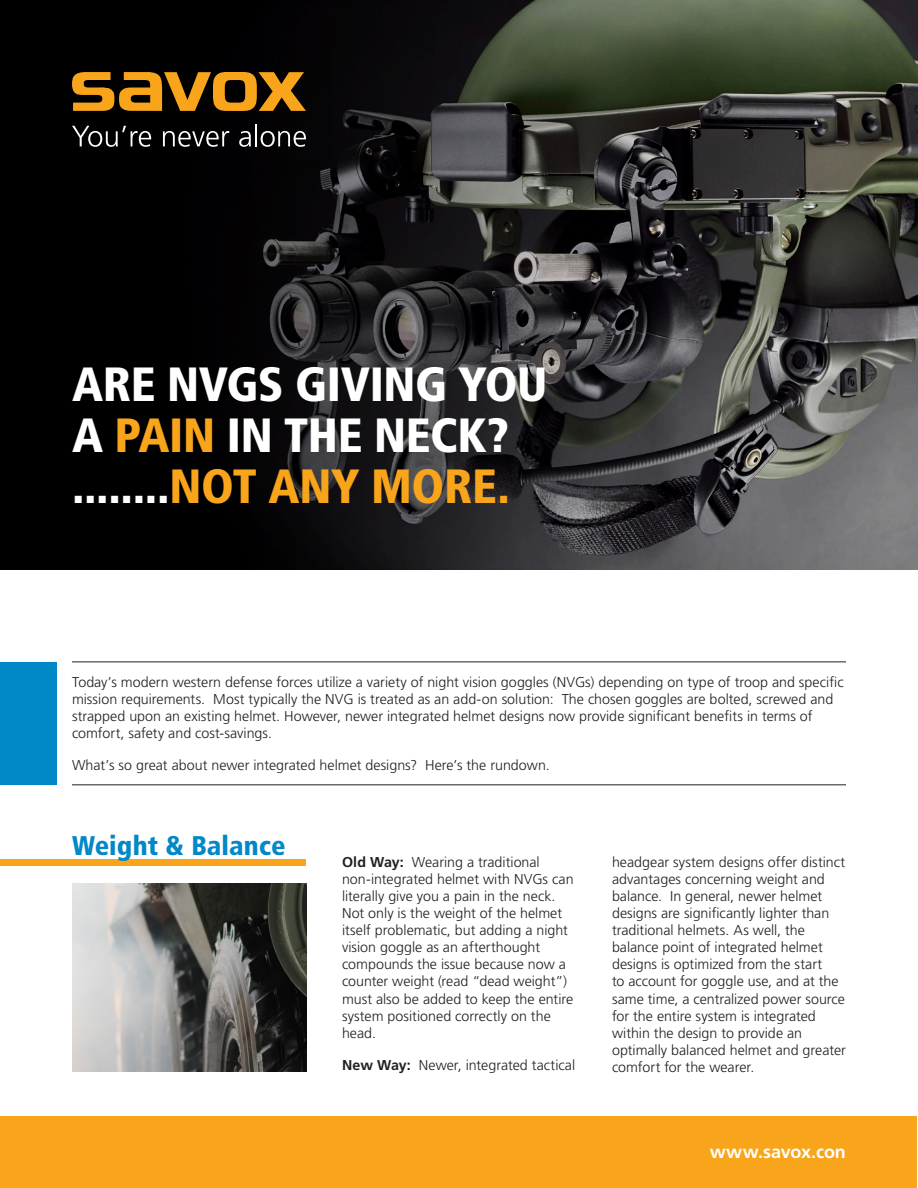
<style>
.page{position:relative;width:918px;height:1188px;background:#fff}
.page>*{position:absolute;margin:0;border:0;box-sizing:border-box;transform-origin:0 0}
.t1{font:900 condensed 48px/51px "Frutiger LT Std";letter-spacing:-.005em;color:#fff}
.t2{font:900 condensed 48px "Frutiger LT Std";letter-spacing:-.01em;color:#f9a51b}
.t3{font:900 condensed 27px "Frutiger LT Std";letter-spacing:.005em;color:#0088c7}
.BODY{font:700 18px "Frutiger LT Std";letter-spacing:-.005em;color:#fff}
.BODY-2{font:300 14.25px/17.1px "Frutiger LT Std";color:#231f20}
.s1{color:#f9a51b}
.s2{color:#fff}
.s3{font-weight:700}
</style>
<div class="page">
<svg style="left:0;top:0;width:918px;height:570px;background:#272726"></svg>
<svg style="left:71px;top:72px;width:235px;height:39px;background:#916010"></svg>
<svg style="left:72px;top:126px;width:79px;height:21px;background:#343434"></svg>
<svg style="left:163px;top:131px;width:66px;height:16px"></svg>
<svg style="left:239px;top:131px;width:12px;height:16px"></svg>
<hr style="left:255px;top:124px;width:2px;height:22px;background:#fff">
<svg style="left:261px;top:131px;width:45px;height:16px"></svg>
<div style="left:1px;top:1116px;width:916px;height:71px;background:#f9a51b"></div>
<hr style="left:72px;top:662px;width:774px;height:1px;background:#231f20">
<hr style="left:72px;top:785px;width:774px;height:1px;background:#231f20">
<div style="left:0;top:662px;width:57px;height:123px;background:#0088c7"></div>
<div style="left:0;top:859px;width:306px;height:7px;background:#f9a51b"></div>
<img style="left:72px;top:884px;width:234px;height:188px">
<p class="t1" style="left:72px;top:359px;width:477px">ARE NVGS GIVING YOU<br>A <span class="s1">PAIN</span> IN THE NECK?</p>
<p class="t2" style="left:72px;top:457px;width:440px"><span class="s2">........</span>NOT ANY MORE.</p>
<p class="BODY-2" style="left:72px;top:674px;width:773px">Today’s modern western defense forces utilize a variety of night vision goggles (NVGs) depending on type of troop and specific mission requirements. Most typically the NVG is treated as an add-on solution: The chosen goggles are bolted, screwed and strapped upon an existing helmet. However, newer integrated helmet designs now provide significant benefits in terms of comfort, safety and cost-savings.</p>
<p class="BODY-2" style="left:72px;top:757px;width:479px">What’s so great about newer integrated helmet designs? Here’s the rundown.</p>
<p class="t3" style="left:72px;top:829px;width:215px">Weight &amp; Balance</p>
<p class="BODY-2" style="left:342px;top:853px;width:233px"><span class="s3">Old Way:</span> Wearing a traditional non-integrated helmet with NVGs can literally give you a pain in the neck.<br>Not only is the weight of the helmet itself problematic, but adding a night vision goggle as an afterthought compounds the issue because now a counter weight (read “dead weight”) must also be added to keep the entire system positioned correctly on the head.</p>
<p class="BODY-2" style="left:342px;top:1057px;width:235px"><span class="s3">New Way:</span> Newer, integrated tactical</p>
<p class="BODY-2" style="left:612px;top:853px;width:235px">headgear system designs offer distinct advantages concerning weight and balance. In general, newer helmet designs are significantly lighter than traditional helmets. As well, the balance point of integrated helmet designs is optimized from the start<br>to account for goggle use, and at the same time, a centralized power source for the entire system is integrated within the design to provide an optimally balanced helmet and greater comfort for the wearer.</p>
<p class="BODY" style="left:710px;top:1142px;width:138px">www.savox.con</p>
</div>
